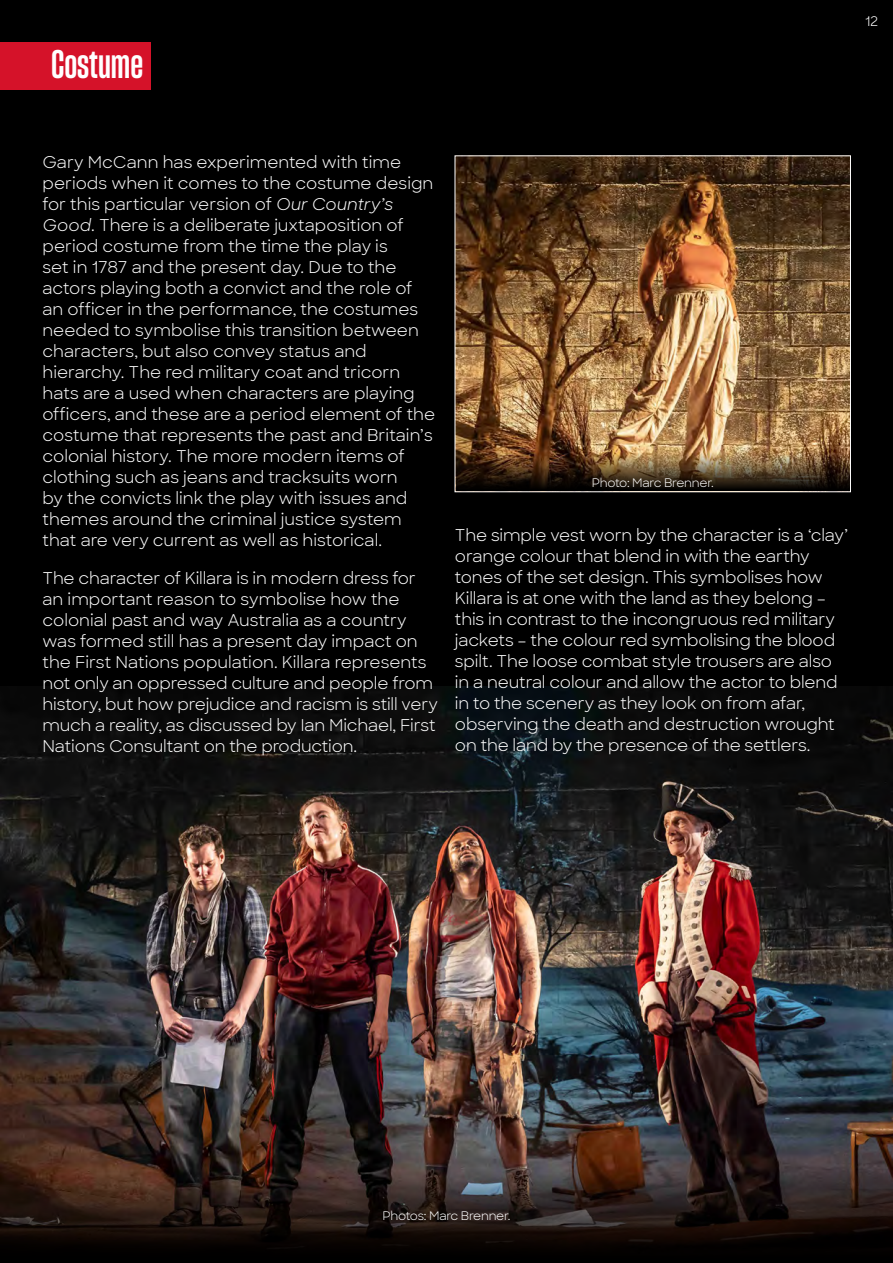
<style>
.page{position:relative;width:893px;height:1263px;background:#000}
.page>*{position:absolute;margin:0;border:0;box-sizing:border-box;transform-origin:0 0}
.t1{font:39px "Sharp Grotesk Sm Bold 12";color:#fff}
.t2{font:16.5px/21px "Sharp Sans";letter-spacing:-.005em;color:#fff}
.t3{font:13.5px "Sharp Sans";color:#fff}
.t4{font:12px "Sharp Sans";letter-spacing:-.025em;color:#fff}
.s1{font-style:italic}
</style>
<div class="page">
<img style="left:0;top:687px;width:893px;height:433px">
<svg style="left:0;top:1120px;width:893px;height:129px"></svg>
<div style="left:0;top:43px;width:151px;height:47px;background:#d51229"></div>
<img style="left:457px;top:157px;width:392px;height:274px">
<img style="left:456px;top:431px;width:393px;height:57px">
<h1 class="t1" style="left:51px;top:39px;width:94px">Costume</h1>
<p class="t3" style="left:865px;top:11px;width:15px">12</p>
<p class="t2" style="left:43px;top:151px;width:394px">Gary McCann has experimented with time periods when it comes to the costume design for this particular version of <span class="s1">Our Country’s Good</span>. There is a deliberate juxtaposition of period costume from the time the play is<br>set in 1787 and the present day. Due to the actors playing both a convict and the role of an officer in the performance, the costumes needed to symbolise this transition between characters, but also convey status and hierarchy. The red military coat and tricorn hats are a used when characters are playing officers, and these are a period element of the costume that represents the past and Britain’s colonial history. The more modern items of clothing such as jeans and tracksuits worn<br>by the convicts link the play with issues and themes around the criminal justice system that are very current as well as historical.</p>
<p class="t2" style="left:43px;top:567px;width:397px">The character of Killara is in modern dress for an important reason to symbolise how the colonial past and way Australia as a country was formed still has a present day impact on the First Nations population. Killara represents not only an oppressed culture and people from history, but how prejudice and racism is still very much a reality, as discussed by Ian Michael, First Nations Consultant on the production.</p>
<p class="t4" style="left:592px;top:474px;width:123px">Photo: Marc Brenner.</p>
<p class="t2" style="left:455px;top:523px;width:395px">The simple vest worn by the character is a ‘clay’ orange colour that blend in with the earthy tones of the set design. This symbolises how Killara is at one with the land as they belong – this in contrast to the incongruous red military jackets – the colour red symbolising the blood spilt. The loose combat style trousers are also in a neutral colour and allow the actor to blend in to the scenery as they look on from afar, observing the death and destruction wrought on the land by the presence of the settlers.</p>
<p class="t4" style="left:382px;top:1207px;width:130px">Photos: Marc Brenner.</p>
</div>
